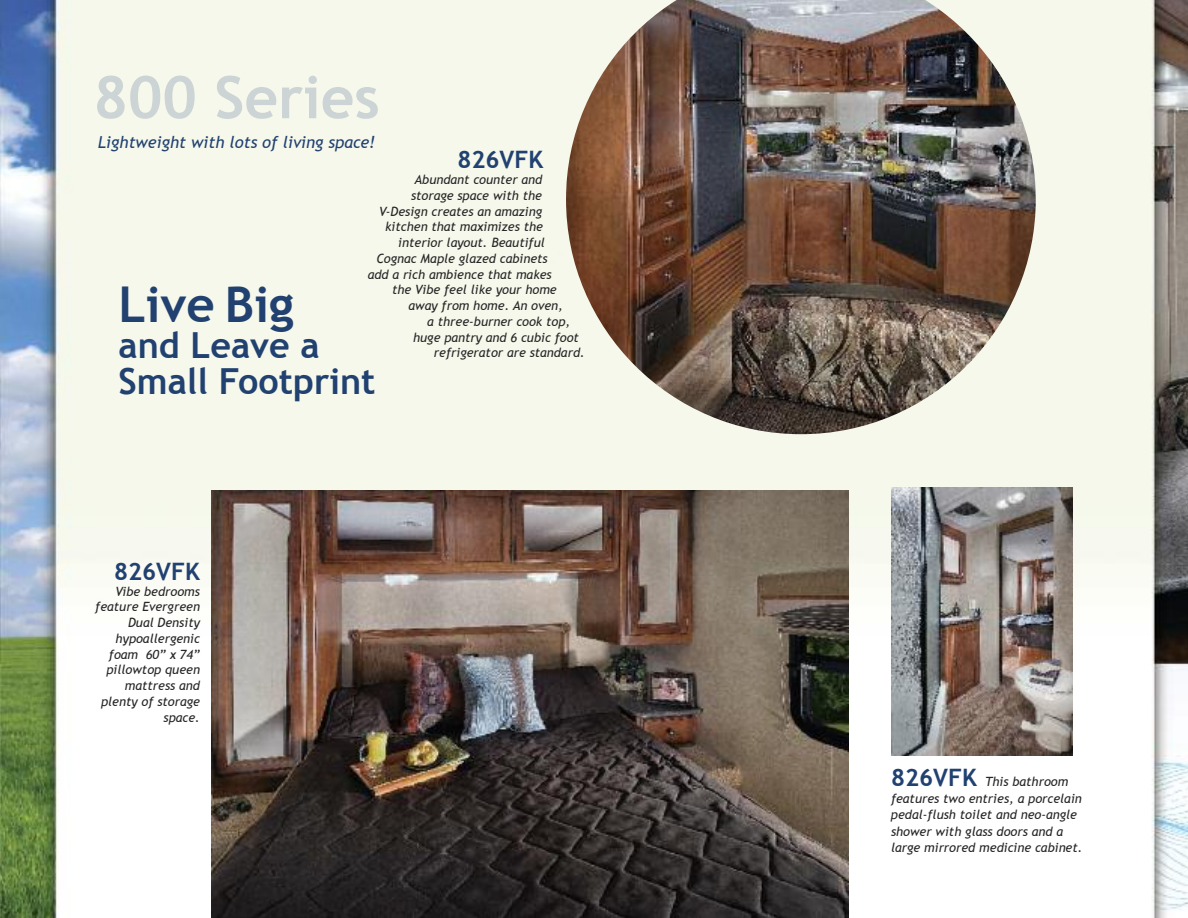
<style>
.page{position:relative;width:1188px;height:918px;background:#fff}
.page>*{position:absolute;margin:0;border:0;box-sizing:border-box;transform-origin:0 0}
.t1{font:700 49.35px "Trebuchet MS";color:#214171}
.t2{font:700 35.85px/35.8px "Trebuchet MS";color:#214171}
.t3{font:700 24px "Trebuchet MS";color:#214171}
.t4{font:italic 16.5px "Trebuchet MS";color:#214171}
.t5{font:italic 12.75px/15.8px "Trebuchet MS";color:#272627}
.s1{font-weight:700;font-style:normal;font-size:24px;color:#214171}
</style>
<div class="page">
<img style="left:0;top:0;width:1188px;height:918px">
<img style="left:212px;top:490px;width:636px;height:428px">
<img style="left:891px;top:488px;width:182px;height:268px">
<img style="left:566px;top:0;width:470px;height:434px">
<img style="left:97px;top:76px;width:273px;height:43px">
<p class="t4" style="left:98px;top:133px;width:279px">Lightweight with lots of living space!</p>
<h3 class="t3" style="left:457px;top:146px;width:87px">826VFk</h3>
<p class="t5" style="left:415px;top:172px;width:129px">Abundant counter and</p>
<p class="t5" style="left:411px;top:187px;width:132px">storage space with the</p>
<p class="t5" style="left:379px;top:203px;width:165px">V-Design creates an amazing</p>
<p class="t5" style="left:385px;top:219px;width:159px">kitchen that maximizes the</p>
<p class="t5" style="left:398px;top:235px;width:148px">interior layout. Beautiful</p>
<p class="t5" style="left:376px;top:250px;width:173px">Cognac Maple glazed cabinets</p>
<p class="t5" style="left:368px;top:266px;width:186px">add a rich ambience that makes</p>
<p class="t5" style="left:392px;top:282px;width:166px">the Vibe feel like your home</p>
<p class="t5" style="left:409px;top:298px;width:156px">away from home. An oven,</p>
<p class="t5" style="left:427px;top:313px;width:144px">a three-burner cook top,</p>
<p class="t5" style="left:413px;top:329px;width:167px">huge pantry and 6 cubic foot</p>
<p class="t5" style="left:434px;top:345px;width:152px">refrigerator are standard.</p>
<h1 class="t1" style="left:119px;top:276px;width:177px">Live Big</h1>
<h2 class="t2" style="left:119px;top:327px;width:258px">and Leave a<br>Small Footprint</h2>
<h3 class="t3" style="left:114px;top:557px;width:87px">826VFk</h3>
<p class="t5" style="left:95px;top:583px;width:106px;text-align:right">Vibe bedrooms feature Evergreen<br>Dual Density hypoallergenic foam 60” x 74” pillowtop queen mattress and plenty of storage space.</p>
<p class="t5" style="left:891px;top:774px;width:193px;line-height:16.5px"><span class="s1">826VFk</span> This bathroom features two entries, a porcelain pedal-flush toilet and neo-angle shower with glass doors and a large mirrored medicine cabinet.</p>
</div>
